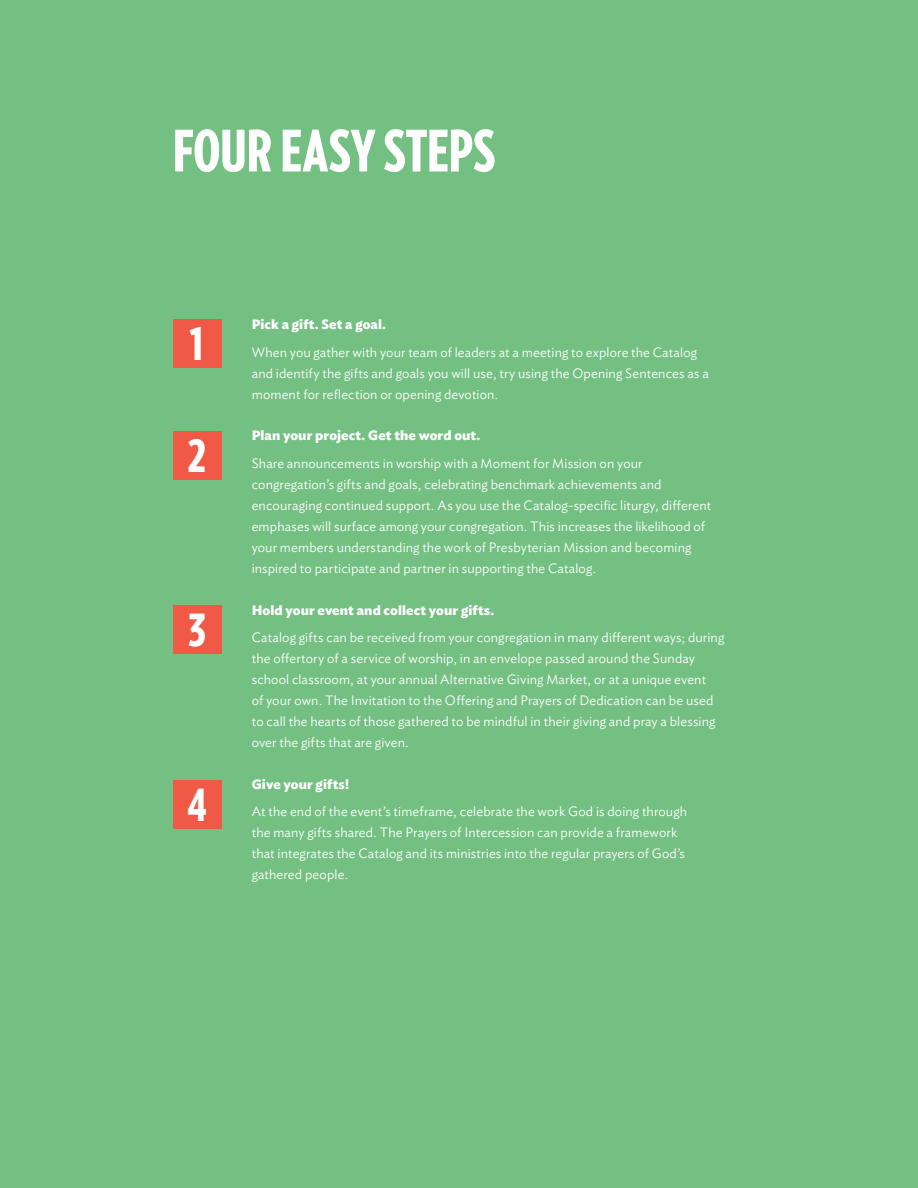
<style>
.page{position:relative;width:918px;height:1188px;background:#74c083}
.page>*{position:absolute;margin:0;border:0;box-sizing:border-box;transform-origin:0 0}
.t1{font:900 57px "Verlag Compressed";letter-spacing:-.005em;color:#fff}
.t2{font:900 45px "Verlag Compressed";color:#fff}
.t3{font:300 13.5px/21px "Ideal Sans";letter-spacing:.01em;color:#fff}
.t4{font:700 13.5px "Ideal Sans";letter-spacing:.01em;color:#fff}
</style>
<div class="page">
<div style="left:173px;top:319px;width:49px;height:49px;background:#f05945"></div>
<div style="left:173px;top:431px;width:49px;height:49px;background:#f05945"></div>
<div style="left:173px;top:605px;width:49px;height:49px;background:#f05945"></div>
<div style="left:173px;top:780px;width:49px;height:49px;background:#f05945"></div>
<h1 class="t1" style="left:173px;top:108px;width:324px">FOUR EASY STEPS</h1>
<h2 class="t2" style="left:190px;top:310px;width:16px">1</h2>
<h2 class="t2" style="left:188px;top:422px;width:19px">2</h2>
<h2 class="t2" style="left:188px;top:596px;width:19px">3</h2>
<h2 class="t2" style="left:188px;top:771px;width:21px">4</h2>
<p class="t4" style="left:252px;top:314px;width:136px">Pick a gift. Set a goal.</p>
<p class="t3" style="left:252px;top:341px;width:459px">When you gather with your team of leaders at a meeting to explore the Catalog and identify the gifts and goals you will use, try using the Opening Sentences as a moment for reflection or opening devotion.</p>
<p class="t4" style="left:252px;top:425px;width:230px">Plan your project. Get the word out.</p>
<p class="t3" style="left:252px;top:452px;width:461px">Share announcements in worship with a Moment for Mission on your congregation’s gifts and goals, celebrating benchmark achievements and encouraging continued support. As you use the Catalog-specific liturgy, different emphases will surface among your congregation. This increases the likelihood of your members understanding the work of Presbyterian Mission and becoming inspired to participate and partner in supporting the Catalog.</p>
<p class="t4" style="left:252px;top:599px;width:244px">Hold your event and collect your gifts.</p>
<p class="t3" style="left:252px;top:626px;width:474px">Catalog gifts can be received from your congregation in many different ways; during the offertory of a service of worship, in an envelope passed around the Sunday school classroom, at your annual Alternative Giving Market, or at a unique event<br>of your own. The Invitation to the Offering and Prayers of Dedication can be used to call the hearts of those gathered to be mindful in their giving and pray a blessing over the gifts that are given.</p>
<p class="t4" style="left:252px;top:773px;width:99px">Give your gifts!</p>
<p class="t3" style="left:252px;top:800px;width:437px">At the end of the event’s timeframe, celebrate the work God is doing through the many gifts shared. The Prayers of Intercession can provide a framework that integrates the Catalog and its ministries into the regular prayers of God’s gathered people.</p>
</div>
